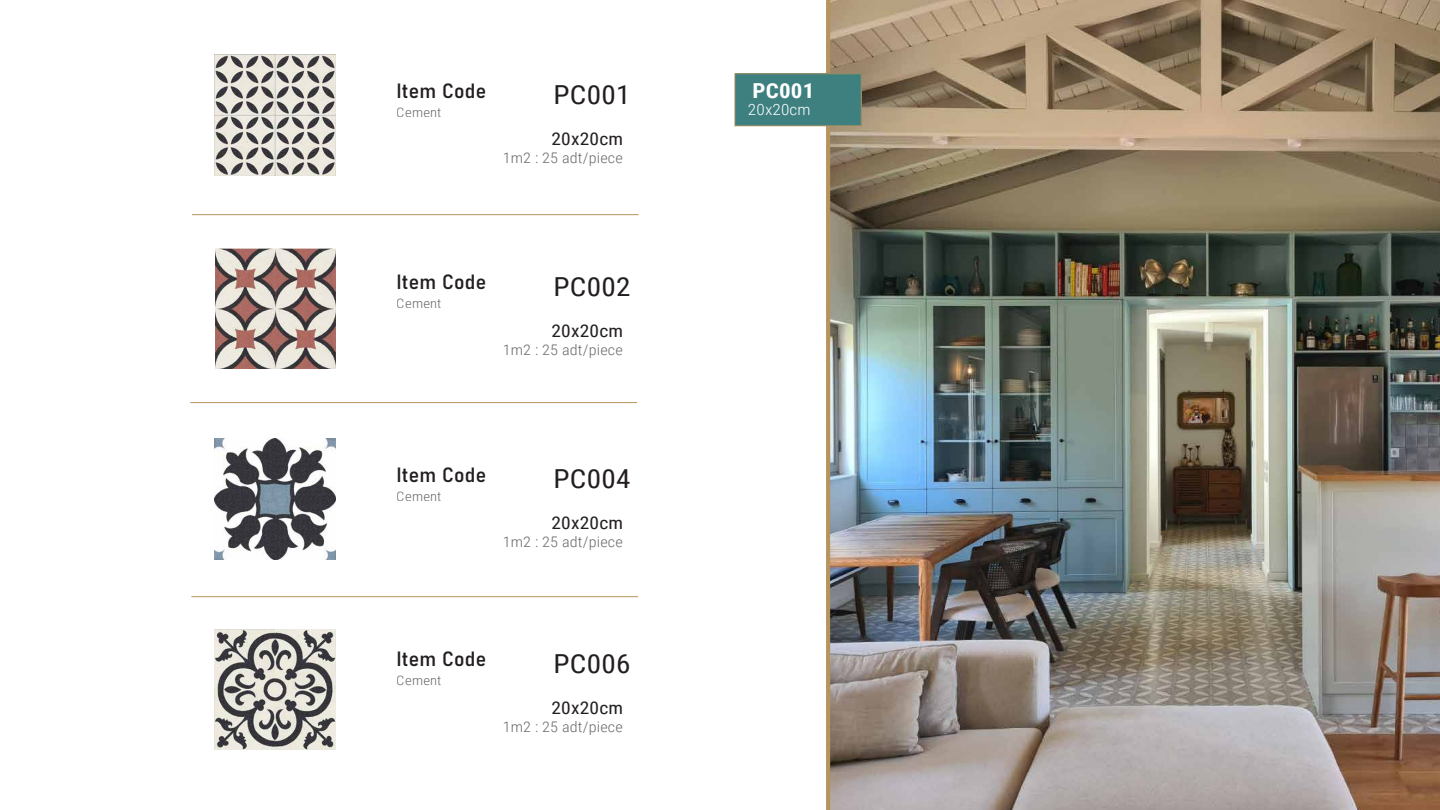
<style>
.page{position:relative;width:1440px;height:810px;background:#fff}
.page>*{position:absolute;margin:0;border:0;box-sizing:border-box;transform-origin:0 0}
.t1{font:26.17px "Roboto Condensed";letter-spacing:.01em;color:#231f20;scale:1.11 1}
.t2{font:700 20.62px "Roboto Condensed";letter-spacing:.01em;color:#fff;scale:1.11 1}
.t3{font:20.4px "Bahnschrift";letter-spacing:.01em;color:#231f20;scale:1.11 1}
.t4{font:17.48px "Roboto Condensed";letter-spacing:.01em;color:#231f20;scale:1.11 1}
.t5{font:300 15.52px "Roboto Condensed";letter-spacing:.01em;color:#fff;scale:1.11 1}
.t6{font:300 14.55px "Roboto Condensed";letter-spacing:.01em;color:#231f20;scale:1.11 1}
.t7{font:300 13.12px "Roboto Condensed";letter-spacing:.01em;color:#231f20;scale:1.11 1}
</style>
<div class="page">
<img style="left:830px;top:0;width:610px;height:810px">
<hr style="left:192px;top:214px;width:447px;height:1px;background:#b6945d">
<hr style="left:190px;top:402px;width:447px;height:1px;background:#b6945d">
<hr style="left:191px;top:596px;width:447px;height:1px;background:#b6945d">
<img style="left:215px;top:249px;width:120px;height:120px">
<img style="left:215px;top:439px;width:121px;height:121px">
<img style="left:215px;top:629px;width:121px;height:121px">
<hr style="left:826px;top:0;width:4px;height:810px;background:#b6945d">
<svg style="left:734px;top:73px;width:128px;height:53px"></svg>
<img style="left:215px;top:55px;width:121px;height:121px">
<h3 class="t3" style="left:396px;top:75px;width:82px">Item Code</h3>
<p class="t7" style="left:397px;top:103px;width:42px">Cement</p>
<h1 class="t1" style="left:553px;top:77px;width:71px">PC001</h1>
<h2 class="t2" style="left:752px;top:76px;width:57px">PC001</h2>
<p class="t5" style="left:748px;top:99px;width:58px">20x20cm</p>
<p class="t4" style="left:551px;top:127px;width:66px">20x20cm</p>
<p class="t6" style="left:503px;top:148px;width:110px">1m2 : 25 adt/piece</p>
<h3 class="t3" style="left:396px;top:266px;width:82px">Item Code</h3>
<p class="t7" style="left:397px;top:294px;width:42px">Cement</p>
<h1 class="t1" style="left:553px;top:268px;width:71px">PC002</h1>
<p class="t4" style="left:551px;top:318px;width:66px">20x20cm</p>
<p class="t6" style="left:503px;top:339px;width:110px">1m2 : 25 adt/piece</p>
<h3 class="t3" style="left:396px;top:459px;width:82px">Item Code</h3>
<p class="t7" style="left:397px;top:487px;width:42px">Cement</p>
<h1 class="t1" style="left:553px;top:461px;width:71px">PC004</h1>
<p class="t4" style="left:551px;top:511px;width:66px">20x20cm</p>
<p class="t6" style="left:503px;top:532px;width:110px">1m2 : 25 adt/piece</p>
<h3 class="t3" style="left:396px;top:643px;width:82px">Item Code</h3>
<p class="t7" style="left:397px;top:671px;width:42px">Cement</p>
<h1 class="t1" style="left:553px;top:645px;width:71px">PC006</h1>
<p class="t4" style="left:551px;top:695px;width:66px">20x20cm</p>
<p class="t6" style="left:503px;top:716px;width:110px">1m2 : 25 adt/piece</p>
</div>
